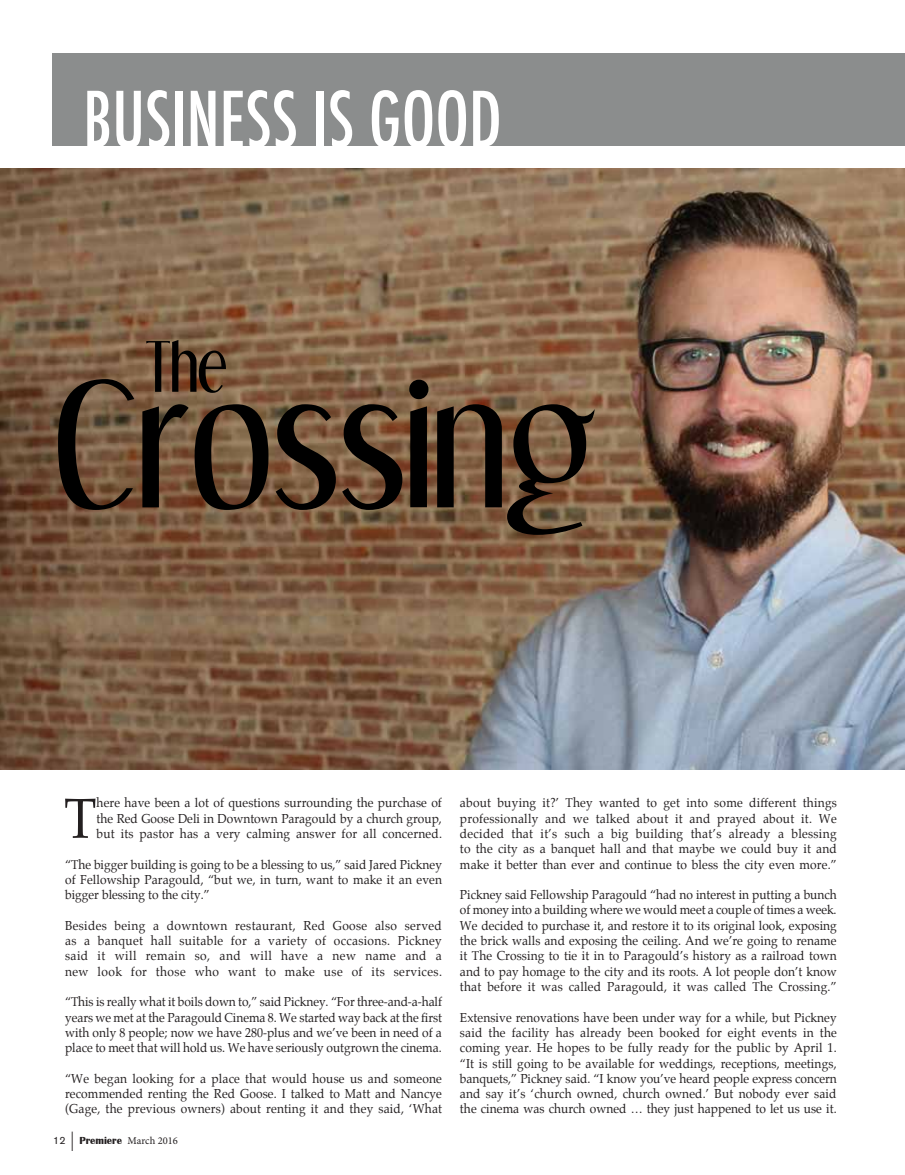
<style>
.page{position:relative;width:905px;height:1175px;background:#fff}
.page>*{position:absolute;margin:0;border:0;box-sizing:border-box;transform-origin:0 0}
.t1{font:150px "Dream Orphans";color:#000}
.t2{font:500 condensed 75px "Futura";color:#fff;scale:.94 1}
.t3{font:60px "Dream Orphans";color:#000;scale:.94 1}
.t4{font:56.55px "Palatino";color:#231f20;scale:.94 1}
.t5{font:12.75px/15.3px "Palatino";letter-spacing:.01em;color:#231f20;text-align:justify;scale:.94 1}
.t6{font:10.5px "Minion Pro";color:#231f20}
.s1{font-family:"Akzidenz Grotesk BQ"}
.s2{font-family:"Akzidenz Grotesk BQ";font-size:21px}
.s3{font-family:"Britannic";font-weight:700}
</style>
<div class="page">
<div style="left:53px;top:53px;width:851px;height:92px;background:#8b8d8d"></div>
<img style="left:0;top:168px;width:904px;height:602px">
<h2 class="t2" style="left:83px;top:72px;width:447px">BUSINESS IS GOOD</h2>
<h3 class="t3" style="left:146px;top:330px;width:88px">The</h3>
<h1 class="t1" style="left:54px;top:353px;width:541px">Crossing</h1>
<h3 class="t4" style="left:64px;top:771px;width:36px">T</h3>
<p class="t5" style="left:97px;top:795px;width:369px">here have been a lot of questions surrounding the purchase of the Red Goose Deli in Downtown Paragould by a church group, but its pastor has a very calming answer for all concerned.</p>
<p class="t5" style="left:65px;top:856px;width:402px">“The bigger building is going to be a blessing to us,” said Jared Pickney of Fellowship Paragould, “but we, in turn, want to make it an even bigger blessing to the city.”</p>
<p class="t5" style="left:65px;top:917px;width:402px">Besides being a downtown restaurant, Red Goose also served as a banquet hall suitable for a variety of occasions. Pickney said it will remain so, and will have a new name and a new look for those who want to make use of its services.</p>
<p class="t5" style="left:65px;top:994px;width:402px">“This is really what it boils down to,” said Pickney. “For three-and-a-half years we met at the Paragould Cinema 8. We started way back at the first with only 8 people; now we have 280-plus and we’ve been in need of a place to meet that will hold us. We have seriously outgrown the cinema.</p>
<p class="t5" style="left:65px;top:1070px;width:402px">“We began looking for a place that would house us and someone recommended renting the Red Goose. I talked to Matt and Nancye (Gage, the previous owners) about renting it and they said, ‘What</p>
<p class="t6" style="left:53px;top:1133px;width:126px"><span class="s1">12</span> <span class="s2">|</span> <span class="s3">Premiere</span> March 2016</p>
<p class="t5" style="left:460px;top:795px;width:402px">about buying it?’ They wanted to get into some different things professionally and we talked about it and prayed about it. We decided that it’s such a big building that’s already a blessing to the city as a banquet hall and that maybe we could buy it and make it better than ever and continue to bless the city even more.”</p>
<p class="t5" style="left:460px;top:887px;width:402px">Pickney said Fellowship Paragould “had no interest in putting a bunch of money into a building where we would meet a couple of times a week.<br>We decided to purchase it, and restore it to its original look, exposing the brick walls and exposing the ceiling. And we’re going to rename it The Crossing to tie it in to Paragould’s history as a railroad town and to pay homage to the city and its roots. A lot people don’t know that before it was called Paragould, it was called The Crossing.”</p>
<p class="t5" style="left:460px;top:1009px;width:402px">Extensive renovations have been under way for a while, but Pickney said the facility has already been booked for eight events in the coming year. He hopes to be fully ready for the public by April 1. “It is still going to be available for weddings, receptions, meetings, banquets,” Pickney said. “I know you’ve heard people express concern and say it’s ‘church owned, church owned.’ But nobody ever said the cinema was church owned … they just happened to let us use it.</p>
</div>
